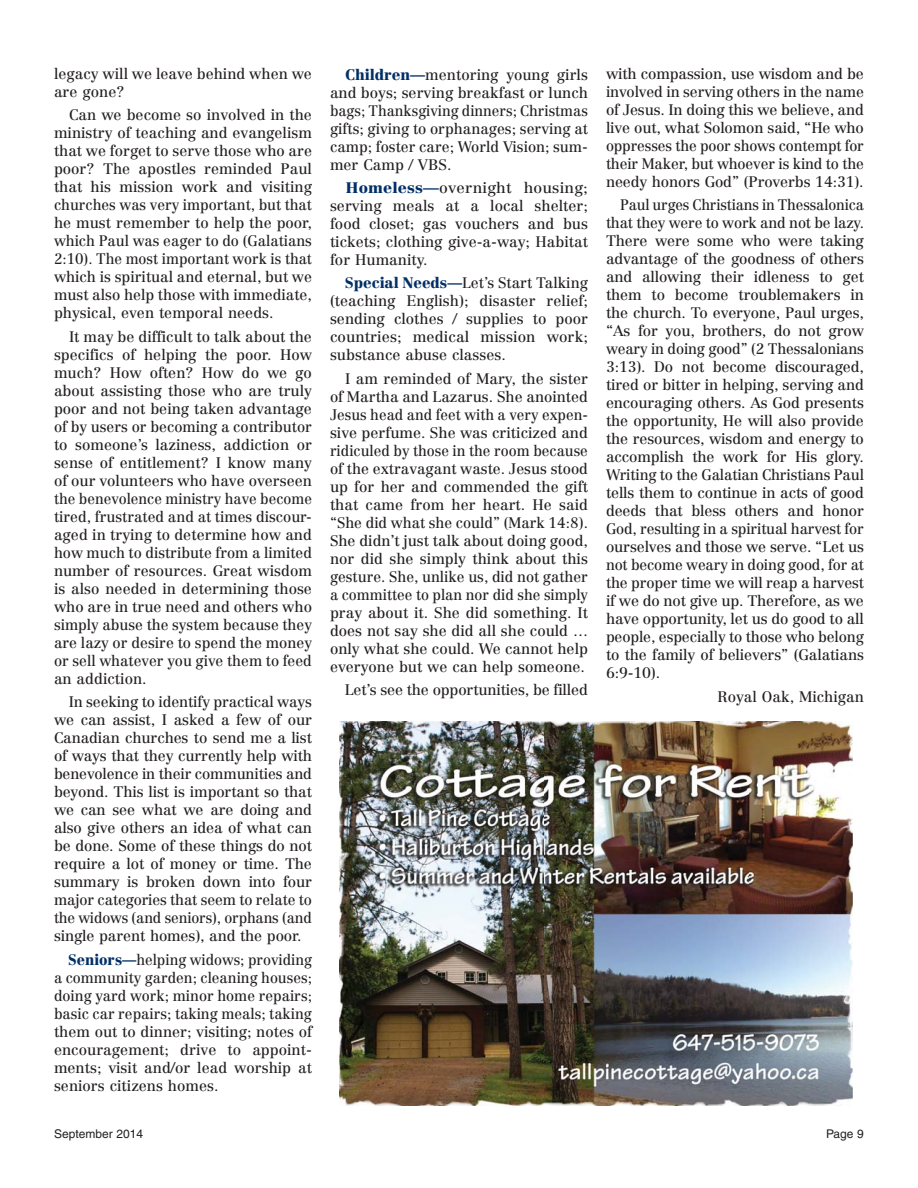
<style>
.page{position:relative;width:918px;height:1188px;background:#fff}
.page>*{position:absolute;margin:0;border:0;box-sizing:border-box;transform-origin:0 0}
.t1{font:15px/18px "Centennial";color:#231f20;text-align:justify}
.t2{font:15px/18px "Centennial";color:#231f20;text-align:justify;scale:.95 1}
.t3{font:15px/18px "Centennial";color:#231f20;text-align:justify;scale:1.05 1}
.t4{font:12px "Helvetica";color:#231f20}
.s1{font-weight:900;color:#002f66}
</style>
<div class="page">
<img style="left:339px;top:721px;width:513px;height:385px">
<p class="t1" style="left:54px;top:66px;width:260px">legacy will we leave behind when we are gone?</p>
<p class="t1" style="left:54px;top:107px;width:260px;text-indent:15px">Can we become so involved in the ministry of teaching and evangelism that we forget to serve those who are poor? The apostles reminded Paul that his mission work and visiting churches was very important, but that he must remember to help the poor, which Paul was eager to do (Galatians 2:10). The most important work is that which is spiritual and eternal, but we must also help those with immediate, physical, even temporal needs.</p>
<p class="t1" style="left:54px;top:329px;width:260px;text-indent:15px">It may be difficult to talk about the specifics of helping the poor. How much? How often? How do we go about assisting those who are truly poor and not being taken advantage of by users or becoming a contributor to someone’s laziness, addiction or sense of entitlement? I know many of our volunteers who have overseen the benevolence ministry have become tired, frustrated and at times discour&shy;aged in trying to determine how and how much to distribute from a limited number of resources. Great wisdom is also needed in determining those who are in true need and others who simply abuse the system because they are lazy or desire to spend the money or sell whatever you give them to feed an addiction.</p>
<p class="t1" style="left:54px;top:694px;width:260px;text-indent:15px">In seeking to identify practical ways we can assist, I asked a few of our Canadian churches to send me a list of ways that they currently help with benevolence in their communities and beyond. This list is important so that we can see what we are doing and also give others an idea of what can be done. Some of these things do not require a lot of money or time. The summary is broken down into four major categories that seem to relate to the widows (and seniors), orphans (and single parent homes), and the poor.</p>
<p class="t2" style="left:54px;top:952px;width:273px;text-indent:14px"><span class="s1">Seniors—</span>helping widows; providing a community garden; cleaning houses; doing yard work; minor home repairs; basic car repairs; taking meals; taking them out to dinner; visiting; notes of encouragement; drive to appoint&shy;ments; visit and/or lead worship at seniors citizens homes.</p>
<p class="t1" style="left:330px;top:67px;width:260px;text-indent:15px"><span class="s1">Children—</span>mentoring young girls and boys; serving breakfast or lunch bags; Thanksgiving dinners; Christmas gifts; giving to orphanages; serving at camp; foster care; World Vision; sum&shy;mer Camp / VBS.</p>
<p class="t3" style="left:330px;top:180px;width:247px;text-indent:16px"><span class="s1">Homeless—</span>overnight housing; serving meals at a local shelter; food closet; gas vouchers and bus tickets; clothing give-a-way; Habitat for Humanity.</p>
<p class="t1" style="left:330px;top:275px;width:260px;text-indent:15px"><span class="s1">Special Needs—</span>Let’s Start Talking (teaching English); disaster relief; sending clothes / supplies to poor countries; medical mission work; substance abuse classes.</p>
<p class="t1" style="left:330px;top:371px;width:260px;text-indent:15px">I am reminded of Mary, the sister of Martha and Lazarus. She anointed Jesus head and feet with a very expen&shy;sive perfume. She was criticized and ridiculed by those in the room because of the extravagant waste. Jesus stood up for her and commended the gift that came from her heart. He said “She did what she could” (Mark 14:8).<br>She didn’t just talk about doing good, nor did she simply think about this gesture. She, unlike us, did not gather a committee to plan nor did she simply pray about it. She did something. It does not say she did all she could … only what she could. We cannot help everyone but we can help someone.</p>
<p class="t1" style="left:345px;top:682px;width:245px">Let’s see the opportunities, be filled</p>
<p class="t1" style="left:606px;top:66px;width:260px">with compassion, use wisdom and be involved in serving others in the name of Jesus. In doing this we believe, and live out, what Solomon said, “He who oppresses the poor shows contempt for their Maker, but whoever is kind to the needy honors God” (Proverbs 14:31).</p>
<p class="t2" style="left:606px;top:197px;width:273px;text-indent:14px">Paul urges Christians in Thessalonica that they were to work and not be lazy.<br>There were some who were taking advantage of the goodness of others and allowing their idleness to get them to become troublemakers in the church. To everyone, Paul urges, “As for you, brothers, do not grow weary in doing good” (2 Thessalonians 3:13). Do not become discouraged, tired or bitter in helping, serving and encouraging others. As God presents the opportunity, He will also provide the resources, wisdom and energy to accomplish the work for His glory.<br>Writing to the Galatian Christians Paul tells them to continue in acts of good deeds that bless others and honor God, resulting in a spiritual harvest for ourselves and those we serve. “Let us not become weary in doing good, for at the proper time we will reap a harvest if we do not give up. Therefore, as we have opportunity, let us do good to all people, especially to those who belong to the family of believers” (Galatians 6:9-10).</p>
<p class="t1" style="left:718px;top:689px;width:148px">Royal Oak, Michigan</p>
<p class="t4" style="left:54px;top:1129px;width:91px">September 2014</p>
<p class="t4" style="left:826px;top:1129px;width:39px">Page 9</p>
</div>
